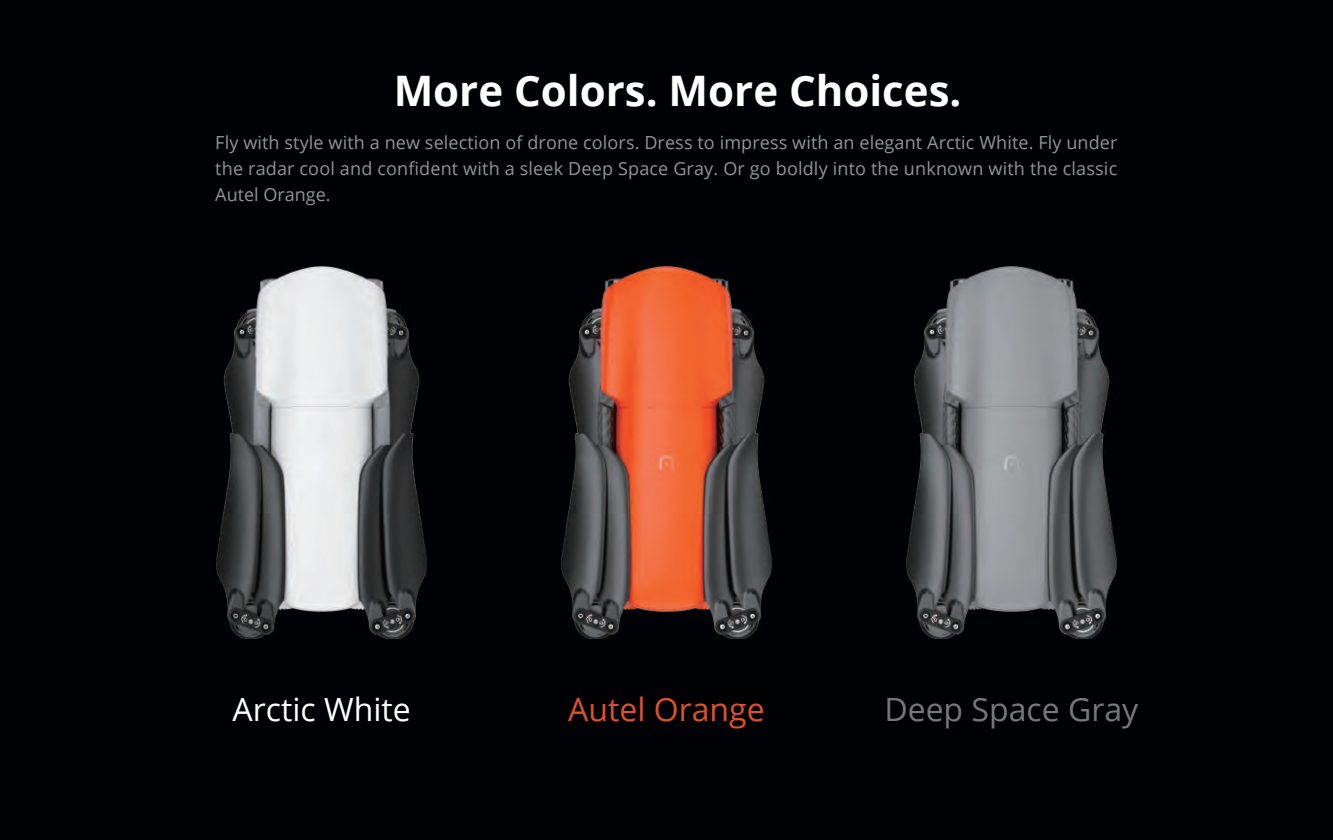
<style>
.page{position:relative;width:1333px;height:840px;background:#fff}
.page>*{position:absolute;margin:0;border:0;box-sizing:border-box;transform-origin:0 0}
.t1{font:700 42px "Open Sans";color:#fff}
.t2{font:32px "Open Sans";color:#77787d}
.t3{font:32px "Open Sans";color:#fff}
.t4{font:32px "Open Sans";color:#df512c}
.t5{font:18px/26px "Open Sans";letter-spacing:.01em;color:#939598;text-align:justify}
</style>
<div class="page">
<div style="left:0;top:0;width:1332px;height:839px;background:#000104"></div>
<hr style="left:1332px;top:0;width:1px;height:839px;background:#000104">
<img style="left:561px;top:266px;width:210px;height:371px">
<img style="left:906px;top:266px;width:210px;height:371px">
<img style="left:217px;top:266px;width:209px;height:371px">
<h1 class="t1" style="left:393px;top:61px;width:569px">More Colors. More Choices.</h1>
<p class="t5" style="left:215px;top:129px;width:903px">Fly with style with a new selection of drone colors. Dress to impress with an elegant Arctic White. Fly under the radar cool and confident with a sleek Deep Space Gray. Or go boldly into the unknown with the classic Autel Orange.</p>
<h2 class="t3" style="left:232px;top:687px;width:180px">Arctic White</h2>
<h2 class="t4" style="left:568px;top:687px;width:198px">Autel Orange</h2>
<h2 class="t2" style="left:884px;top:687px;width:255px">Deep Space Gray</h2>
</div>
